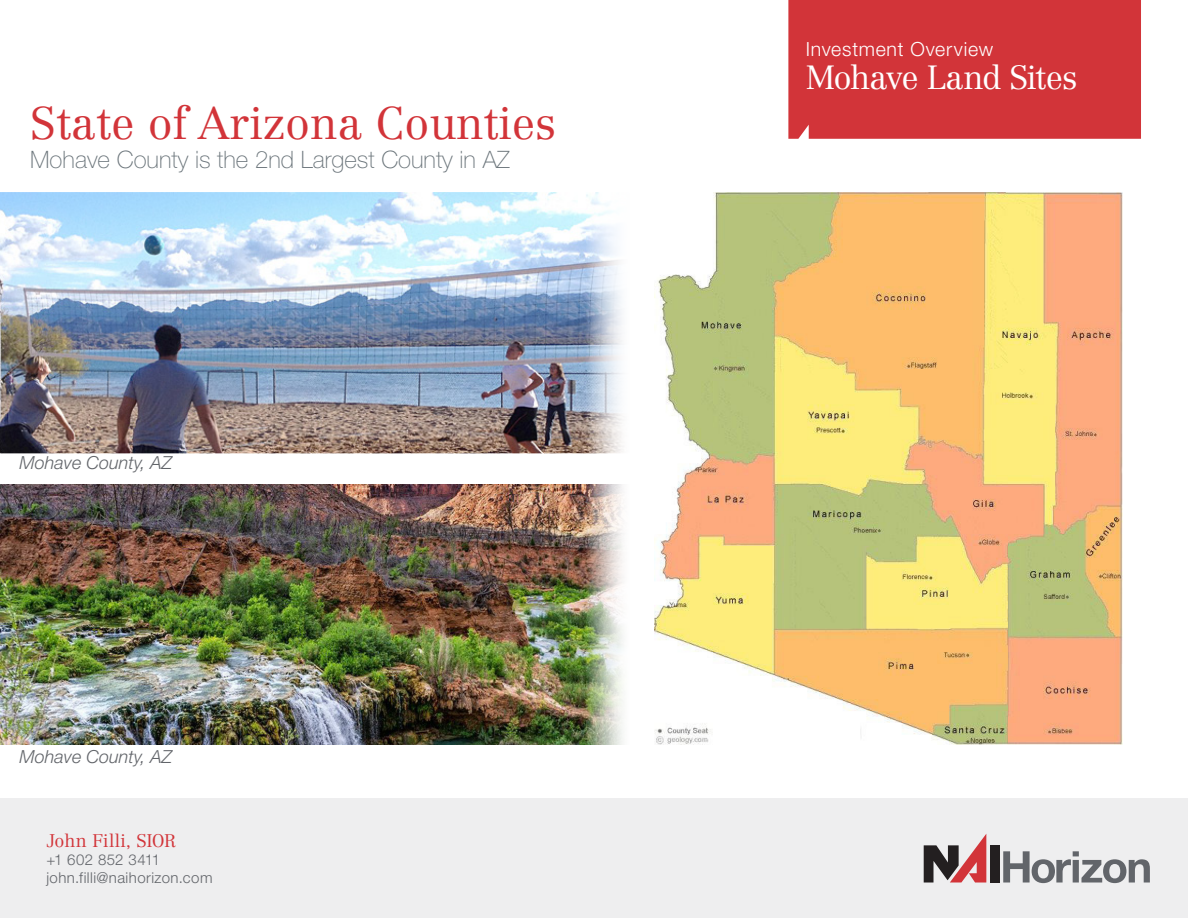
<style>
.page{position:relative;width:1188px;height:918px;background:#fff}
.page>*{position:absolute;margin:0;border:0;box-sizing:border-box;transform-origin:0 0}
.t1{font:300 45px "Centennial LT Std";color:#d23439}
.t2{font:300 33px "Centennial LT Std";letter-spacing:-.04em;color:#fff}
.t3{font:100 24px "Helvetica Neue LT Std";color:#697379}
.t4{font:300 19.5px "Helvetica Neue LT Std";letter-spacing:.035em;color:#fff}
.t5{font:italic 300 18px "Helvetica Neue LT Std";color:#62656a}
.t6{font:300 18px "Centennial LT Std";letter-spacing:-.015em;color:#d23439}
.t7{font:300 15px/18px "Helvetica Neue LT Std";letter-spacing:.03em;color:#62656a}
</style>
<div class="page">
<div style="left:0;top:799px;width:1188px;height:119px;background:#eeeeef"></div>
<div style="left:788px;top:0;width:353px;height:139px;background:#d23439"></div>
<div style="left:990px;top:845px;width:9px;height:38px;background:#231f20"></div>
<svg style="left:924px;top:834px;width:62px;height:49px"></svg>
<svg style="left:1003px;top:851px;width:147px;height:32px"></svg>
<img style="left:654px;top:193px;width:468px;height:552px">
<img style="left:0;top:193px;width:623px;height:260px">
<img style="left:0;top:484px;width:623px;height:261px">
<p class="t1" style="left:30px;top:96px;width:527px">State of Arizona Counties</p>
<p class="t3" style="left:30px;top:146px;width:481px">Mohave County is the 2nd Largest County in AZ</p>
<p class="t5" style="left:19px;top:452px;width:154px">Mohave County, AZ</p>
<p class="t5" style="left:19px;top:745px;width:154px">Mohave County, AZ</p>
<p class="t6" style="left:46px;top:830px;width:131px">John Filli, SIOR</p>
<p class="t7" style="left:46px;top:850px;width:168px">+1 602 852 3411 john.filli@naihorizon.com</p>
<p class="t4" style="left:806px;top:37px;width:189px">Investment Overview</p>
<p class="t2" style="left:806px;top:57px;width:273px">Mohave Land Sites</p>
</div>
